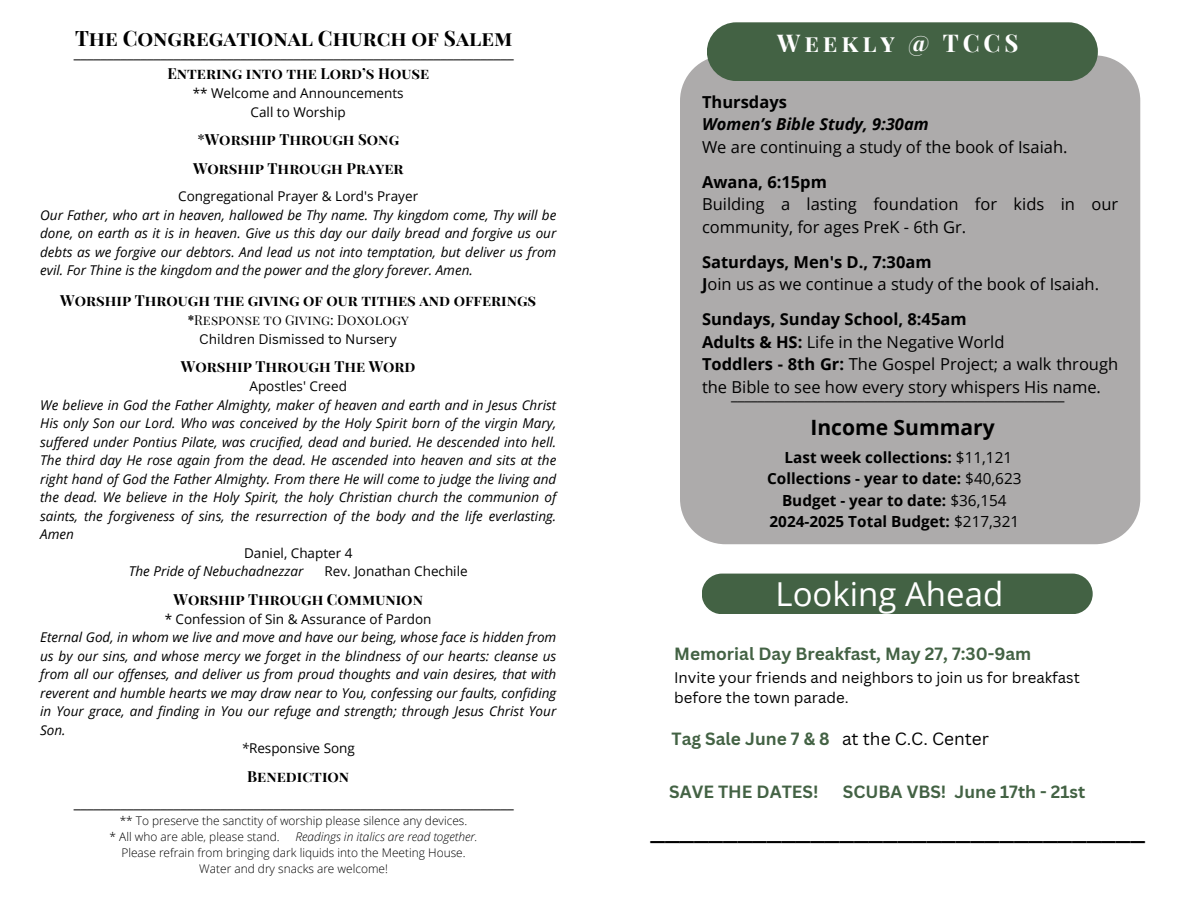
<style>
.page{position:relative;width:1188px;height:918px;background:#fff}
.page>*{position:absolute;margin:0;border:0;box-sizing:border-box;transform-origin:0 0}
.t1{font:33px "Open Sans";color:#fff}
.t2{font:32.4px "Open Sans";color:#000}
.t3{font:700 24px "Playfair Display SC";letter-spacing:.165em;color:#fff}
.t4{font:700 21.15px "Open Sans";color:#000}
.t5{font:700 20.85px "Playfair Display SC";color:#000}
.t6{font:700 17.25px "Canva Sans";color:#436244}
.t7{font:17.25px "Canva Sans";color:#000}
.t8{font:16.5px/22.5px "Open Sans";color:#000}
.t9{font:700 15.3px "Open Sans";color:#000}
.t10{font:700 15px "Playfair Display SC";color:#000}
.t11{font:15px/20.2px "Canva Sans";color:#000}
.t12{font:14.85px "Open Sans";color:#000}
.t13{font:italic 13.5px/18.5px "Open Sans";color:#000;text-align:justify}
.t14{font:13.5px "Open Sans";color:#000}
.t15{font:13.5px "Playfair Display SC";color:#000}
.t16{font:13.5px "Canva Sans";color:#000}
.t17{font:300 11.85px "Open Sans";color:#000}
.t18{font:italic 300 11.85px "Open Sans";color:#000}
.s1{font-weight:400}
.s2{font-weight:700}
.s3{font-style:italic}
.s4{font-weight:700;font-style:italic}
.s5{font-weight:700;color:#436244}
</style>
<div class="page">
<div style="left:680px;top:55px;width:460px;height:489px;background:#adabab;border-radius:45px"></div>
<div style="left:707px;top:22px;width:391px;height:59px;background:#436244;border-radius:29px"></div>
<div style="left:702px;top:574px;width:391px;height:40px;background:#436244;border-radius:20px"></div>
<h3 class="t5" style="left:75px;top:24px;width:439px">The Congregational Church of Salem</h3>
<p class="t12" style="left:74px;top:42px;width:442px">__________________________________________________________________</p>
<p class="t10" style="left:167px;top:63px;width:263px">Entering into the Lord’s House</p>
<p class="t14" style="left:193px;top:84px;width:212px">** Welcome and Announcements</p>
<p class="t14" style="left:251px;top:102px;width:97px">Call to Worship</p>
<h6 class="t10" style="left:197px;top:129px;width:203px"><span class="s1">*</span>Worship Through Song</h6>
<p class="t10" style="left:193px;top:158px;width:212px">Worship Through Prayer</p>
<p class="t14" style="left:178px;top:187px;width:242px">Congregational Prayer &amp; Lord's Prayer</p>
<p class="t13" style="left:40px;top:205px;width:518px">Our Father, who art in heaven, hallowed be Thy name. Thy kingdom come, Thy will be done, on earth as it is in heaven. Give us this day our daily bread and forgive us our debts as we forgive our debtors. And lead us not into temptation, but deliver us from evil. For Thine is the kingdom and the power and the glory forever. Amen.</p>
<p class="t10" style="left:60px;top:290px;width:477px">Worship Through the giving of our tithes and offerings</p>
<p class="t15" style="left:188px;top:311px;width:223px"><span class="s2">*</span>Response to Giving: Doxology</p>
<h2 class="t16" style="left:199px;top:329px;width:199px">Children Dismissed to Nursery</h2>
<h5 class="t10" style="left:181px;top:356px;width:236px">Worship Through The Word</h5>
<h5 class="t14" style="left:250px;top:377px;width:99px">Apostles' Creed</h5>
<h5 class="t13" style="left:40px;top:395px;width:518px">We believe in God the Father Almighty, maker of heaven and earth and in Jesus Christ His only Son our Lord. Who was conceived by the Holy Spirit born of the virgin Mary, suffered under Pontius Pilate, was crucified, dead and buried. He descended into hell.<br>The third day He rose again from the dead. He ascended into heaven and sits at the right hand of God the Father Almighty. From there He will come to judge the living and the dead. We believe in the Holy Spirit, the holy Christian church the communion of saints, the forgiveness of sins, the resurrection of the body and the life everlasting.<br>Amen</h5>
<h5 class="t14" style="left:244px;top:543px;width:110px">Daniel, Chapter 4</h5>
<p class="t13" style="left:129px;top:562px;width:176px">The Pride of Nebuchadnezzar</p>
<p class="t14" style="left:325px;top:562px;width:145px">Rev. Jonathan Chechile</p>
<h3 class="t10" style="left:174px;top:589px;width:251px">Worship Through Communion</h3>
<p class="t14" style="left:165px;top:609px;width:268px">* Confession of Sin &amp; Assurance of Pardon</p>
<p class="t13" style="left:40px;top:628px;width:518px">Eternal God, in whom we live and move and have our being, whose face is hidden from us by our sins, and whose mercy we forget in the blindness of our hearts: cleanse us from all our offenses, and deliver us from proud thoughts and vain desires, that with reverent and humble hearts we may draw near to You, confessing our faults, confiding in Your grace, and finding in You our refuge and strength; through Jesus Christ Your Son.</p>
<p class="t14" style="left:242px;top:739px;width:115px"><span class="s3">*</span>Responsive Song</p>
<p class="t10" style="left:247px;top:766px;width:104px">Benediction</p>
<h6 class="t12" style="left:74px;top:793px;width:442px">__________________________________________________________________</h6>
<p class="t17" style="left:120px;top:813px;width:349px">** To preserve the sanctity of worship please silence any devices.</p>
<p class="t17" style="left:110px;top:829px;width:172px">* All who are able, please stand.</p>
<p class="t18" style="left:295px;top:829px;width:184px">Readings in italics are read together.</p>
<p class="t17" style="left:121px;top:845px;width:346px">Please refrain from bringing dark liquids into the Meeting House.</p>
<p class="t17" style="left:199px;top:860px;width:190px">Water and dry snacks are welcome!</p>
<p class="t3" style="left:777px;top:26px;width:243px">Weekly @ TCCS</p>
<p class="t8" style="left:702px;top:90px;width:367px"><span class="s2">Thursdays<br></span><span class="s4">Women’s Bible Study, 9:30am<br></span>We are continuing a study of the book of Isaiah.</p>
<p class="t8" style="left:702px;top:170px;width:418px"><span class="s2">Awana, 6:15pm<br></span>Building a lasting foundation for kids in our community, for ages PreK - 6th Gr.</p>
<p class="t8" style="left:702px;top:250px;width:399px"><span class="s2">Saturdays, Men's D., 7:30am<br>J</span>oin us as we continue a study of the book of Isaiah.</p>
<p class="t8" style="left:702px;top:308px;width:418px"><span class="s2">Sundays, Sunday School, 8:45am<br>Adults &amp; HS:</span> Life in the Negative World<br><span class="s2">Toddlers - 8th Gr:</span> The Gospel Project; a walk through the Bible to see how every story whispers His name.</p>
<p class="t12" style="left:731px;top:384px;width:335px">__________________________________________________</p>
<p class="t4" style="left:810px;top:412px;width:186px">Income Summary</p>
<p class="t9" style="left:785px;top:447px;width:229px">Last week collections: <span class="s1">$11,121</span></p>
<p class="t9" style="left:767px;top:468px;width:256px">Collections - year to date: <span class="s1">$40,623</span></p>
<p class="t9" style="left:782px;top:489px;width:226px">Budget - year to date: <span class="s1">$36,154</span></p>
<p class="t9" style="left:770px;top:511px;width:251px">2024-2025 Total Budget: <span class="s1">$217,321</span></p>
<p class="t1" style="left:776px;top:571px;width:229px">Looking Ahead</p>
<p class="t6" style="left:674px;top:642px;width:359px">Memorial Day Breakfast, May 27, 7:30-9am</p>
<h5 class="t11" style="left:674px;top:667px;width:407px">Invite your friends and neighbors to join us for breakfast before the town parade.</h5>
<h4 class="t7" style="left:672px;top:727px;width:319px"><span class="s5">Tag Sale June 7 &amp; 8</span> at the C.C. Center</h4>
<p class="t6" style="left:669px;top:779px;width:151px">SAVE THE DATES!</p>
<p class="t6" style="left:843px;top:779px;width:244px">SCUBA VBS! June 17th - 21st</p>
<h1 class="t2" style="left:650px;top:803px;width:496px">__________________________________</h1>
</div>
